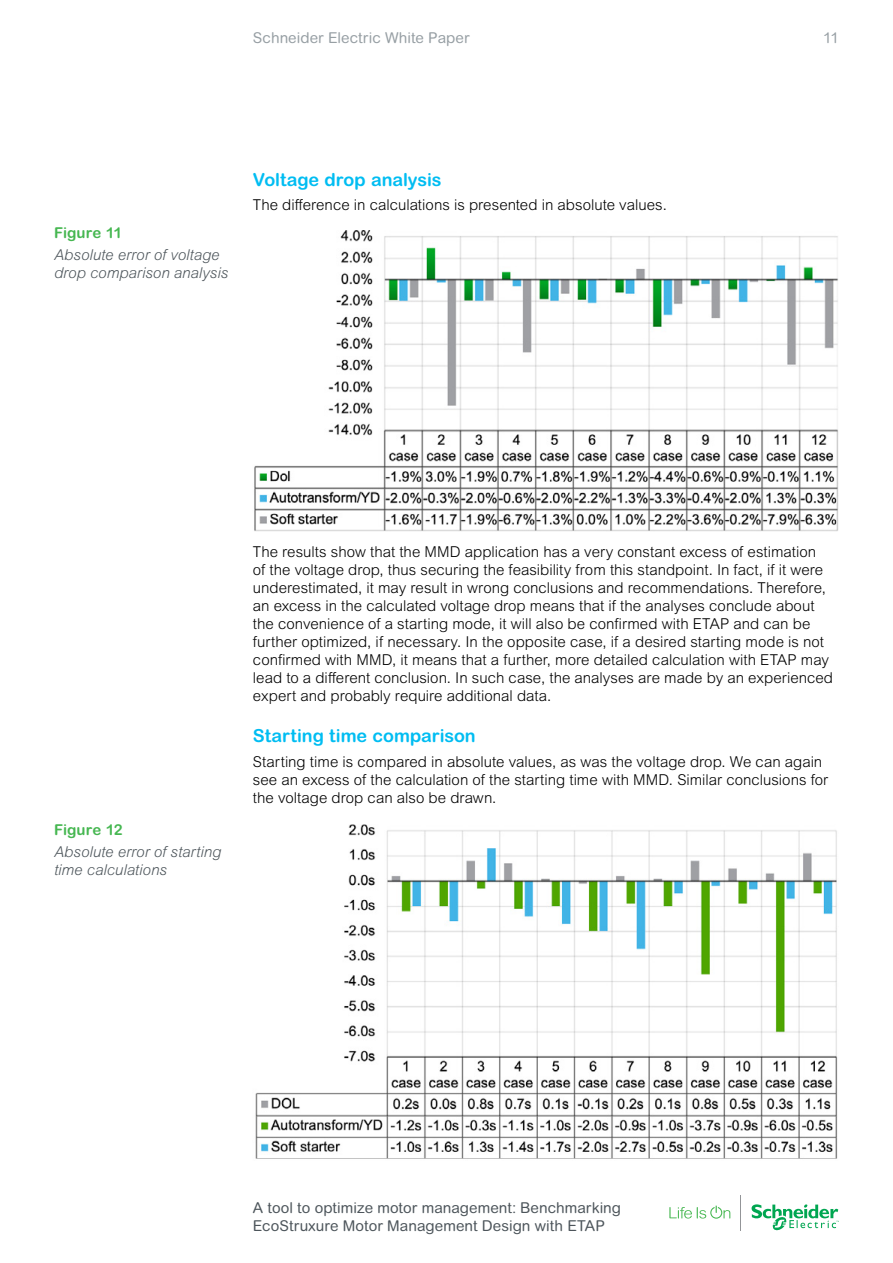
<style>
.page{position:relative;width:893px;height:1263px;background:#fff}
.page>*{position:absolute;margin:0;border:0;box-sizing:border-box;transform-origin:0 0}
.t1{font:700 18px "Arial Rounded MT Pro";letter-spacing:-.005em;color:#00bdf2}
.t2{font:300 15px/18px "Arial MT Pro";color:#000}
.t3{font:15px/18px "Arial Rounded MT Pro";letter-spacing:.005em;color:#4d555b}
.t4{font:italic 300 15px/18px "Arial MT Pro";letter-spacing:.005em;color:#4d555b}
.t5{font:15px "Arial Rounded MT Pro";letter-spacing:.005em;color:#979fa4}
.t6{font:700 15px "Arial Rounded MT Pro";color:#46b751}
</style>
<div class="page">
<svg style="left:669px;top:1206px;width:61px;height:13px"></svg>
<hr style="left:741px;top:1195px;width:1px;height:35px;background:#939598">
<svg style="left:752px;top:1204px;width:87px;height:27px"></svg>
<img style="left:254px;top:230px;width:585px;height:301px">
<img style="left:255px;top:824px;width:583px;height:335px">
<p class="t5" style="left:253px;top:29px;width:218px">Schneider Electric White Paper</p>
<p class="t6" style="left:54px;top:223px;width:70px">Figure 11</p>
<p class="t4" style="left:54px;top:247px;width:176px">Absolute error of voltage drop comparison analysis</p>
<p class="t1" style="left:253px;top:168px;width:190px">Voltage drop analysis</p>
<p class="t2" style="left:253px;top:197px;width:415px">The difference in calculations is presented in absolute values.</p>
<p class="t5" style="left:823px;top:29px;width:17px">11</p>
<p class="t6" style="left:54px;top:820px;width:70px">Figure 12</p>
<p class="t4" style="left:54px;top:843px;width:169px">Absolute error of starting time calculations</p>
<p class="t2" style="left:253px;top:543px;width:582px">The results show that the MMD application has a very constant excess of estimation<br>of the voltage drop, thus securing the feasibility from this standpoint. In fact, if it were underestimated, it may result in wrong conclusions and recommendations. Therefore, an excess in the calculated voltage drop means that if the analyses conclude about the convenience of a starting mode, it will also be confirmed with ETAP and can be further optimized, if necessary. In the opposite case, if a desired starting mode is not confirmed with MMD, it means that a further, more detailed calculation with ETAP may lead to a different conclusion. In such case, the analyses are made by an experienced expert and probably require additional data.</p>
<p class="t1" style="left:253px;top:725px;width:224px">Starting time comparison</p>
<p class="t2" style="left:253px;top:753px;width:577px">Starting time is compared in absolute values, as was the voltage drop. We can again see an excess of the calculation of the starting time with MMD. Similar conclusions for the voltage drop can also be drawn.</p>
<p class="t3" style="left:253px;top:1199px;width:370px">A tool to optimize motor management: Benchmarking<br>EcoStruxure Motor Management Design with ETAP</p>
</div>
